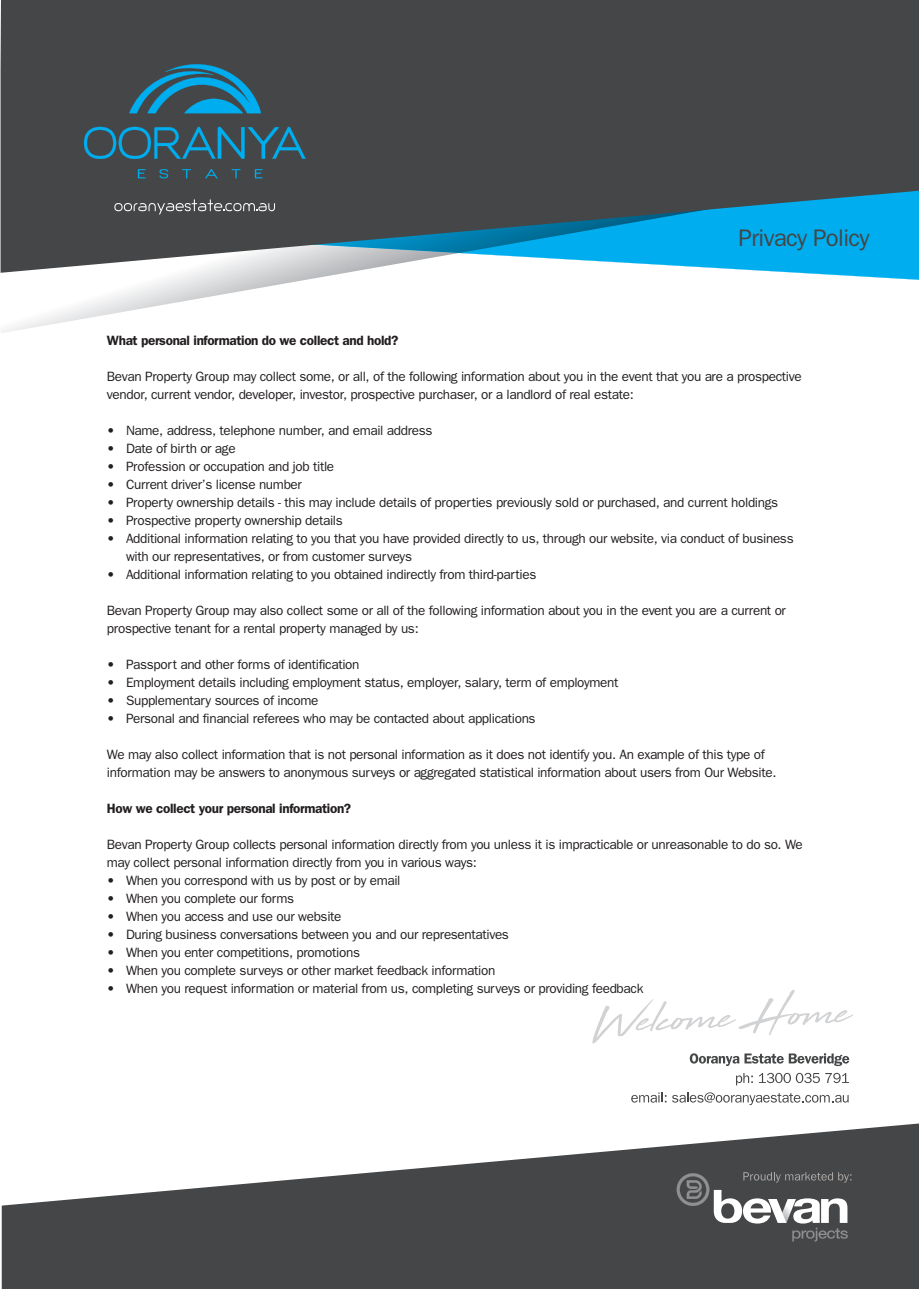
<style>
.page{position:relative;width:919px;height:1289px;background:#fff}
.page>*{position:absolute;margin:0;border:0;box-sizing:border-box;transform-origin:0 0}
.t1{font:24px "Franklin Gothic";letter-spacing:-.025em;color:#454547}
.t2{font:13.5px/18px "Franklin Gothic";letter-spacing:-.025em;color:#231f20}
.t3{font:600 13.5px "Franklin Gothic";letter-spacing:-.025em;color:#231f20}
</style>
<div class="page">
<svg style="left:1px;top:273px;width:917px;height:60px"></svg>
<svg style="left:1px;top:0;width:917px;height:273px;background:#455960"></svg>
<svg style="left:138px;top:169px;width:7px;height:9px"></svg>
<svg style="left:159px;top:169px;width:9px;height:9px"></svg>
<svg style="left:182px;top:169px;width:9px;height:9px"></svg>
<svg style="left:205px;top:169px;width:13px;height:9px"></svg>
<svg style="left:232px;top:169px;width:8px;height:9px"></svg>
<svg style="left:255px;top:169px;width:7px;height:9px"></svg>
<svg style="left:84px;top:127px;width:222px;height:32px;background:#316275"></svg>
<svg style="left:129px;top:64px;width:132px;height:49px;background:#296e89"></svg>
<svg style="left:114px;top:199px;width:161px;height:15px;background:#656667"></svg>
<svg style="left:689px;top:1053px;width:160px;height:13px"></svg>
<svg style="left:736px;top:1073px;width:16px;height:12px"></svg>
<svg style="left:758px;top:1072px;width:61px;height:11px"></svg>
<svg style="left:825px;top:1072px;width:23px;height:11px"></svg>
<svg style="left:631px;top:1092px;width:35px;height:10px"></svg>
<svg style="left:672px;top:1092px;width:176px;height:13px"></svg>
<svg style="left:2px;top:1123px;width:916px;height:165px;fill:#454647"></svg>
<svg style="left:676px;top:1172px;width:175px;height:69px;background:#6c6d6d"></svg>
<svg style="left:592px;top:990px;width:261px;height:53px"></svg>
<p class="t1" style="left:738px;top:224px;width:132px">Privacy Policy</p>
<p class="t3" style="left:107px;top:332px;width:293px">What personal information do we collect and hold?</p>
<p class="t2" style="left:107px;top:367px;width:696px">Bevan Property Group may collect some, or all, of the following information about you in the event that you are a prospective vendor, current vendor, developer, investor, prospective purchaser, or a landlord of real estate:</p>
<p class="t2" style="left:107px;top:421px;width:327px">• Name, address, telephone number, and email address</p>
<p class="t2" style="left:107px;top:439px;width:130px">• Date of birth or age</p>
<p class="t2" style="left:107px;top:457px;width:229px">• Profession or occupation and job title</p>
<p class="t2" style="left:107px;top:475px;width:196px">• Current driver’s license number</p>
<p class="t2" style="left:107px;top:493px;width:672px">• Property ownership details - this may include details of properties previously sold or purchased, and current holdings</p>
<p class="t2" style="left:107px;top:511px;width:237px">• Prospective property ownership details</p>
<p class="t2" style="left:126px;top:529px;width:669px;text-indent:-19px">• Additional information relating to you that you have provided directly to us, through our website, via conduct of business with our representatives, or from customer surveys</p>
<p class="t2" style="left:107px;top:565px;width:431px">• Additional information relating to you obtained indirectly from third-parties</p>
<p class="t2" style="left:107px;top:601px;width:680px">Bevan Property Group may also collect some or all of the following information about you in the event you are a current or prospective tenant for a rental property managed by us:</p>
<p class="t2" style="left:107px;top:655px;width:254px">• Passport and other forms of identification</p>
<p class="t2" style="left:107px;top:673px;width:513px">• Employment details including employment status, employer, salary, term of employment</p>
<p class="t2" style="left:107px;top:691px;width:213px">• Supplementary sources of income</p>
<p class="t2" style="left:107px;top:709px;width:430px">• Personal and financial referees who may be contacted about applications</p>
<p class="t2" style="left:107px;top:745px;width:671px">We may also collect information that is not personal information as it does not identify you. An example of this type of information may be answers to anonymous surveys or aggregated statistical information about users from Our Website.</p>
<p class="t3" style="left:107px;top:800px;width:246px">How we collect your personal information?</p>
<p class="t2" style="left:107px;top:835px;width:697px">Bevan Property Group collects personal information directly from you unless it is impracticable or unreasonable to do so. We may collect personal information directly from you in various ways:</p>
<p class="t2" style="left:107px;top:871px;width:295px">• When you correspond with us by post or by email</p>
<p class="t2" style="left:107px;top:889px;width:189px">• When you complete our forms</p>
<p class="t2" style="left:107px;top:907px;width:236px">• When you access and use our website</p>
<p class="t2" style="left:107px;top:925px;width:403px">• During business conversations between you and our representatives</p>
<p class="t2" style="left:107px;top:943px;width:255px">• When you enter competitions, promotions</p>
<p class="t2" style="left:107px;top:961px;width:390px">• When you complete surveys or other market feedback information</p>
<p class="t2" style="left:107px;top:979px;width:538px">• When you request information or material from us, completing surveys or providing feedback</p>
</div>
